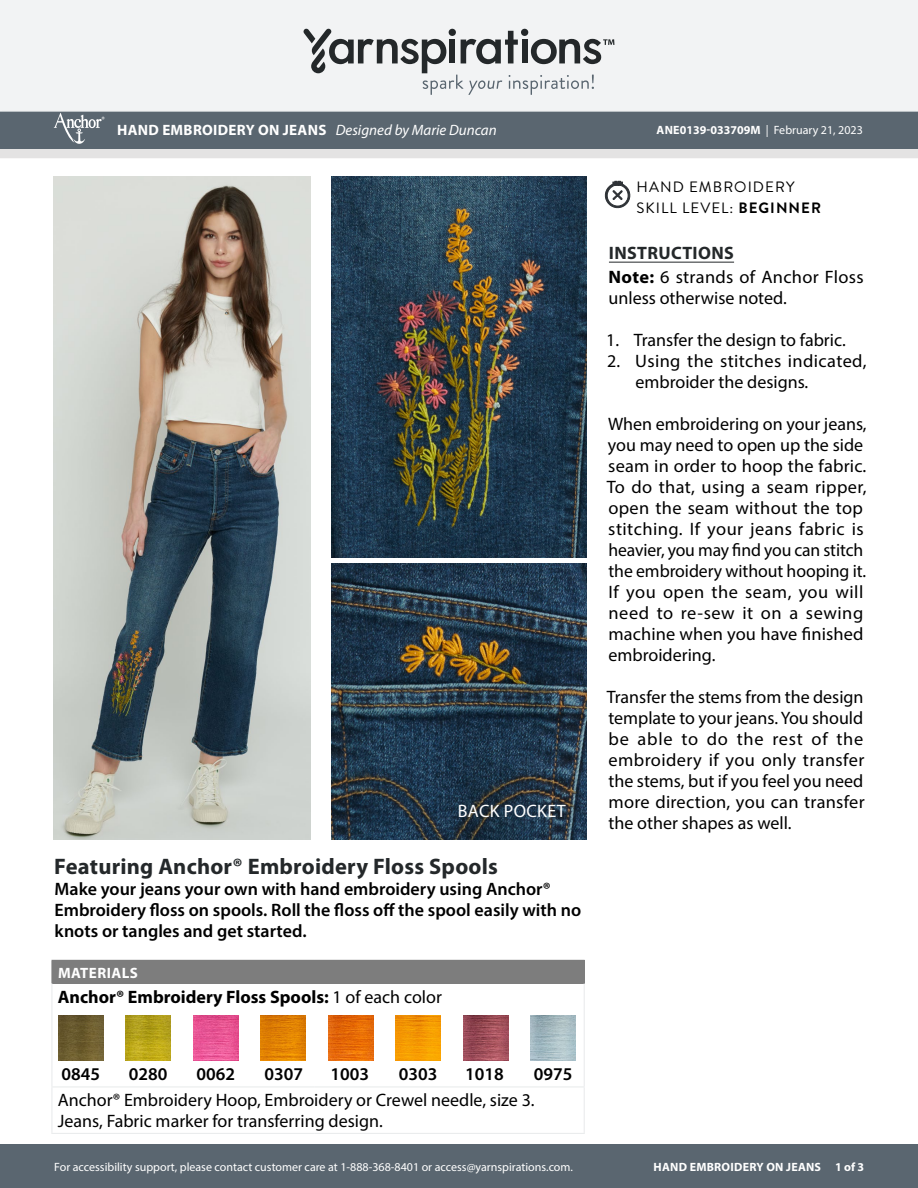
<style>
.page{position:relative;width:918px;height:1188px;background:#fff}
.page>*{position:absolute;margin:0;border:0;box-sizing:border-box;transform-origin:0 0}
.Featuring{font:700 22.5px "Myriad Pro";letter-spacing:.01em;color:#24282a}
.Body_-__With_auto_st{font:18px/21px "Myriad Pro";letter-spacing:.005em;color:#000}
.Romance_Copy{font:600 18px/21px "Myriad Pro";color:#000}
.Material_-__Colors_i{font:18px "Myriad Pro";color:#000}
.Materials_-_Brand{font:700 18px "Myriad Pro";color:#000}
.Diagram___Schematic{font:600 18px "Myriad Pro";color:#000}
.Body_-_HEADERS_-_Und{font:700 18px "Myriad Pro";letter-spacing:.02em;color:#24282a}
.Diagram___Schematic-2{font:18px "Myriad Pro";letter-spacing:.02em;color:#fff}
.Materials_-__Header{font:700 15px "Myriad Pro";letter-spacing:.02em;color:#fff}
.Type_of_pattern___Sk{font:15px "Brandon Grotesque";letter-spacing:.07em;color:#000}
.t1{font:12px "Myriad Pro";color:#fff}
.t2{font:700 12px "Myriad Pro";letter-spacing:.02em;color:#fff}
.t3{font:500 6px "Avenir Next LT Pro";color:#fff}
.s1{font-weight:400;font-style:italic}
.s2{font-weight:700}
.s3{font-weight:400}
</style>
<div class="page">
<div style="left:0;top:1145px;width:918px;height:43px;background:#5a6670"></div>
<div style="left:0;top:148px;width:918px;height:10px;background:#e4e3e3"></div>
<div style="left:0;top:111px;width:918px;height:38px;background:#5a6670"></div>
<div style="left:0;top:0;width:918px;height:112px;background:#f2f3f4;border:2px solid #f2f3f4"></div>
<svg style="left:303px;top:29px;width:311px;height:66px"></svg>
<svg style="left:54px;top:113px;width:48px;height:31px"></svg>
<hr style="left:609px;top:262px;width:125px;height:1px;background:#24282a">
<div style="left:52px;top:960px;width:532px;height:24px;background:#7d7d7d"></div>
<hr style="left:315px;top:960px;width:270px;height:1px;background:#7d7d7d">
<svg style="left:51px;top:961px;width:2px;height:48px"></svg>
<svg style="left:584px;top:961px;width:1px;height:48px"></svg>
<hr style="left:51px;top:1009px;width:1px;height:77px;background:#eaeced">
<hr style="left:584px;top:1009px;width:1px;height:77px;background:#eaeced">
<hr style="left:51px;top:1088px;width:1px;height:45px;background:#eaeced">
<hr style="left:51px;top:1133px;width:264px;height:1px;background:#eaeced">
<hr style="left:315px;top:1133px;width:270px;height:1px;background:#eaeced">
<hr style="left:584px;top:1088px;width:1px;height:45px;background:#eaeced">
<hr style="left:51px;top:1086px;width:264px;height:2px;background:#eaeced">
<hr style="left:315px;top:1086px;width:270px;height:2px;background:#eaeced">
<img style="left:58px;top:1015px;width:45px;height:45px">
<img style="left:126px;top:1015px;width:45px;height:45px">
<img style="left:193px;top:1015px;width:45px;height:45px">
<img style="left:261px;top:1015px;width:45px;height:45px">
<img style="left:328px;top:1015px;width:45px;height:45px">
<img style="left:396px;top:1015px;width:45px;height:45px">
<img style="left:463px;top:1015px;width:45px;height:45px">
<img style="left:531px;top:1015px;width:45px;height:45px">
<svg style="left:604px;top:181px;width:27px;height:27px"></svg>
<img style="left:53px;top:176px;width:257px;height:664px">
<img style="left:332px;top:176px;width:254px;height:382px">
<img style="left:332px;top:563px;width:254px;height:277px">
<p class="t3" style="left:101px;top:116px;width:5px">®</p>
<p class="Materials_-__Header" style="left:117px;top:120px;width:381px">HAND EMBROIDERY ON JEANS <span class="s1">Designed by Marie Duncan</span></p>
<p class="t1" style="left:657px;top:123px;width:208px"><span class="s2">ANE0139-033709M</span> | February 21, 2023</p>
<p class="Diagram___Schematic-2" style="left:458px;top:800px;width:110px">BACK POCKET</p>
<p class="Type_of_pattern___Sk" style="left:637px;top:177px;width:160px">HAND EMBROIDERY</p>
<p class="Type_of_pattern___Sk" style="left:637px;top:197px;width:186px">SKILL LEVEL: <span class="s2">BEGINNER</span></p>
<p class="Body_-_HEADERS_-_Und" style="left:609px;top:241px;width:126px">INSTRUCTIONS</p>
<p class="Body_-__With_auto_st" style="left:609px;top:266px;width:257px"><span class="s2">Note:</span> 6 strands of Anchor Floss unless otherwise noted.</p>
<p class="Body_-__With_auto_st" style="left:606px;top:329px;width:241px">1. Transfer the design to fabric.</p>
<p class="Body_-__With_auto_st" style="left:636px;top:350px;width:233px;text-indent:-28px">2. Using the stitches indicated, embroider the designs.</p>
<p class="Body_-__With_auto_st" style="left:607px;top:413px;width:261px">When embroidering on your jeans, you may need to open up the side seam in order to hoop the fabric.<br>To do that, using a seam ripper, open the seam without the top stitching. If your jeans fabric is heavier, you may find you can stitch the embroidery without hooping it.<br>If you open the seam, you will need to re-sew it on a sewing machine when you have finished embroidering.</p>
<p class="Body_-__With_auto_st" style="left:607px;top:686px;width:259px;text-align:justify">Transfer the stems from the design template to your jeans. You should be able to do the rest of the embroidery if you only transfer the stems, but if you feel you need more direction, you can transfer the other shapes as well.</p>
<p class="Featuring" style="left:54px;top:852px;width:445px">Featuring Anchor® Embroidery Floss Spools</p>
<p class="Romance_Copy" style="left:55px;top:878px;width:528px">Make your jeans your own with hand embroidery using Anchor®<br>Embroidery floss on spools. Roll the floss off the spool easily with no knots or tangles and get started.</p>
<p class="Materials_-__Header" style="left:58px;top:963px;width:81px">MATERIALS</p>
<p class="Materials_-_Brand" style="left:58px;top:985px;width:386px">Anchor® Embroidery Floss Spools: <span class="s3">1 of each color</span></p>
<p class="Diagram___Schematic" style="left:61px;top:1062px;width:40px">0845</p>
<p class="Diagram___Schematic" style="left:129px;top:1062px;width:40px">0280</p>
<p class="Diagram___Schematic" style="left:196px;top:1062px;width:40px">0062</p>
<p class="Diagram___Schematic" style="left:264px;top:1062px;width:40px">0307</p>
<p class="Diagram___Schematic" style="left:330px;top:1062px;width:40px">1003</p>
<p class="Diagram___Schematic" style="left:399px;top:1062px;width:40px">0303</p>
<p class="Diagram___Schematic" style="left:465px;top:1062px;width:40px">1018</p>
<p class="Diagram___Schematic" style="left:534px;top:1062px;width:40px">0975</p>
<p class="Material_-__Colors_i" style="left:58px;top:1089px;width:478px">Anchor® Embroidery Hoop, Embroidery or Crewel needle, size 3.</p>
<p class="Material_-__Colors_i" style="left:58px;top:1110px;width:326px">Jeans, Fabric marker for transferring design.</p>
<p class="t1" style="left:54px;top:1159px;width:520px">For accessibility support, please contact customer care at 1-888-368-8401 or access@yarnspirations.com.</p>
<p class="t2" style="left:654px;top:1159px;width:212px">HAND EMBROIDERY ON JEANS 1 of 3</p>
</div>
